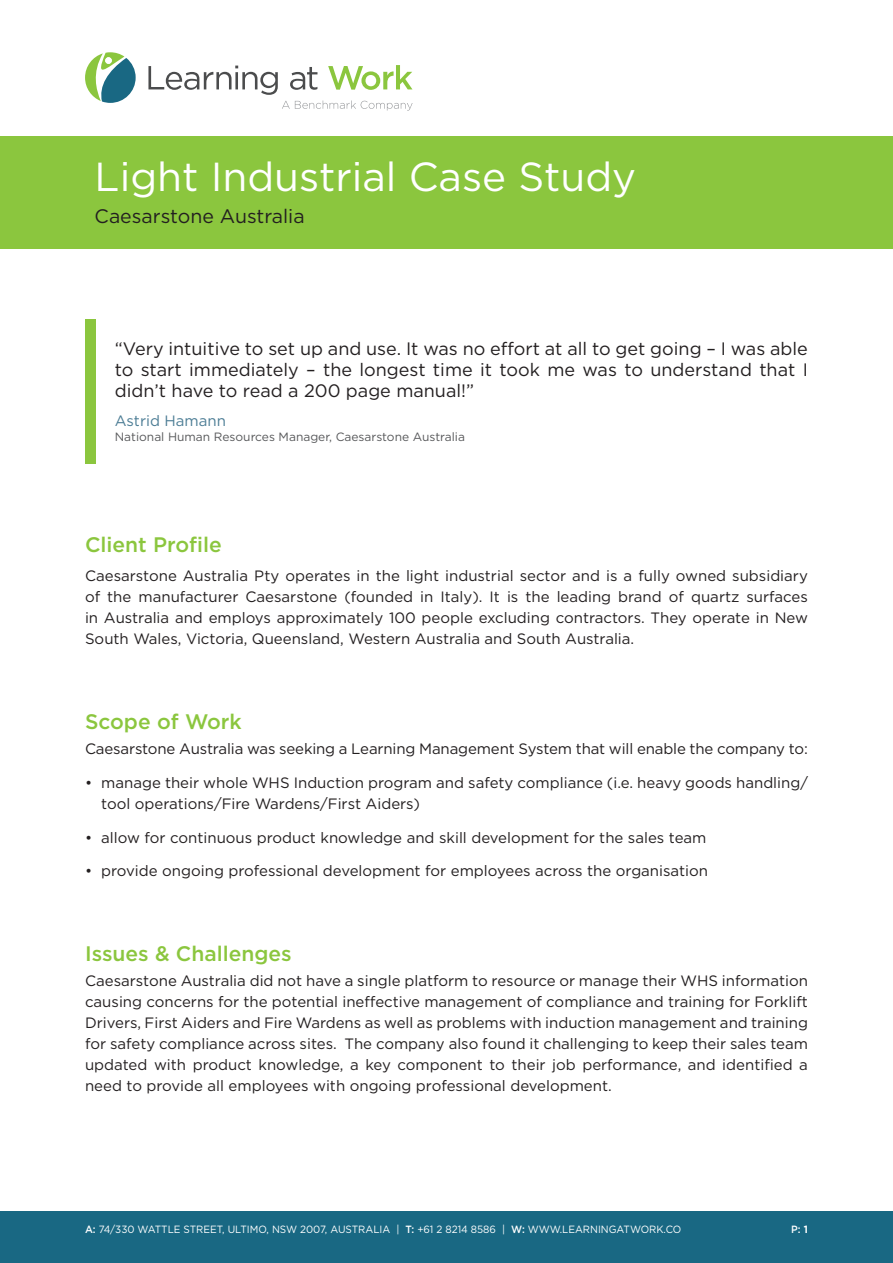
<style>
.page{position:relative;width:893px;height:1263px;background:#fff}
.page>*{position:absolute;margin:0;border:0;box-sizing:border-box;transform-origin:0 0}
.t1{font:40.5px "Gotham";color:#fff}
.t2{font:500 21px "Gotham";color:#8bc63e}
.t3{font:19.5px "Gotham";color:#231f20}
.t4{font:18px/21px "Gotham";color:#231f20;text-align:justify}
.t5{font:15px/21px "Gotham";color:#231f20;text-align:justify}
.t6{font:15px "Gotham";color:#4c7d95}
.t7{font:12px "Gotham";color:#57585a}
.t8{font:10.5px "Gotham";color:#fff;scale:.95 1}
.t9{font:500 10.5px "Gotham";color:#fff;scale:.95 1}
.s1{font-weight:500}
.s2{font-weight:700}
</style>
<div class="page">
<svg style="left:85px;top:52px;width:51px;height:51px"></svg>
<div style="left:105px;top:57px;width:7px;height:7px;background:#fff;border-radius:3px"></div>
<svg style="left:148px;top:66px;width:130px;height:29px"></svg>
<svg style="left:290px;top:67px;width:27px;height:23px"></svg>
<svg style="left:328px;top:65px;width:84px;height:25px"></svg>
<svg style="left:282px;top:101px;width:131px;height:10px"></svg>
<div style="left:0;top:136px;width:893px;height:113px;background:#8bc63e"></div>
<div style="left:0;top:1212px;width:893px;height:51px;background:#196883"></div>
<div style="left:85px;top:320px;width:11px;height:144px;background:#8bc63e"></div>
<h1 class="t1" style="left:95px;top:151px;width:543px">Light Industrial Case Study</h1>
<h3 class="t3" style="left:95px;top:204px;width:212px">Caesarstone Australia</h3>
<p class="t4" style="left:115px;top:337px;width:695px">“Very intuitive to set up and use. It was no effort at all to get going – I was able to start immediately – the longest time it took me was to understand that I didn’t have to read a 200 page manual!”</p>
<p class="t6" style="left:115px;top:411px;width:113px">Astrid Hamann</p>
<p class="t7" style="left:115px;top:429px;width:352px">National Human Resources Manager, Caesarstone Australia</p>
<h2 class="t2" style="left:85px;top:530px;width:138px">Client Profile</h2>
<p class="t5" style="left:85px;top:565px;width:724px">Caesarstone Australia Pty operates in the light industrial sector and is a fully owned subsidiary of the manufacturer Caesarstone (founded in Italy). It is the leading brand of quartz surfaces in Australia and employs approximately 100 people excluding contractors. They operate in New South Wales, Victoria, Queensland, Western Australia and South Australia.</p>
<h2 class="t2" style="left:85px;top:708px;width:158px">Scope of Work</h2>
<p class="t5" style="left:85px;top:738px;width:724px">Caesarstone Australia was seeking a Learning Management System that will enable the company to:</p>
<p class="t5" style="left:101px;top:772px;width:708px;text-indent:-16px">• manage their whole WHS Induction program and safety compliance (i.e. heavy goods handling/ tool operations/Fire Wardens/First Aiders)</p>
<p class="t5" style="left:85px;top:826px;width:623px">• allow for continuous product knowledge and skill development for the sales team</p>
<p class="t5" style="left:85px;top:860px;width:625px">• provide ongoing professional development for employees across the organisation</p>
<h2 class="t2" style="left:85px;top:940px;width:208px">Issues &amp; Challenges</h2>
<p class="t5" style="left:85px;top:970px;width:724px">Caesarstone Australia did not have a single platform to resource or manage their WHS information causing concerns for the potential ineffective management of compliance and training for Forklift Drivers, First Aiders and Fire Wardens as well as problems with induction management and training for safety compliance across sites. The company also found it challenging to keep their sales team updated with product knowledge, a key component to their job performance, and identified a need to provide all employees with ongoing professional development.</p>
<p class="t8" style="left:85px;top:1223px;width:629px"><span class="s1">A:</span> 74/330 WATTLE STREET, ULTIMO, NSW 2007, AUSTRALIA | <span class="s1">T:</span> +61 2 8214 8586 | <span class="s1">W:</span> WWW.LEARNINGATWORK.CO</p>
<p class="t9" style="left:791px;top:1223px;width:19px">P: <span class="s2">1</span></p>
</div>
